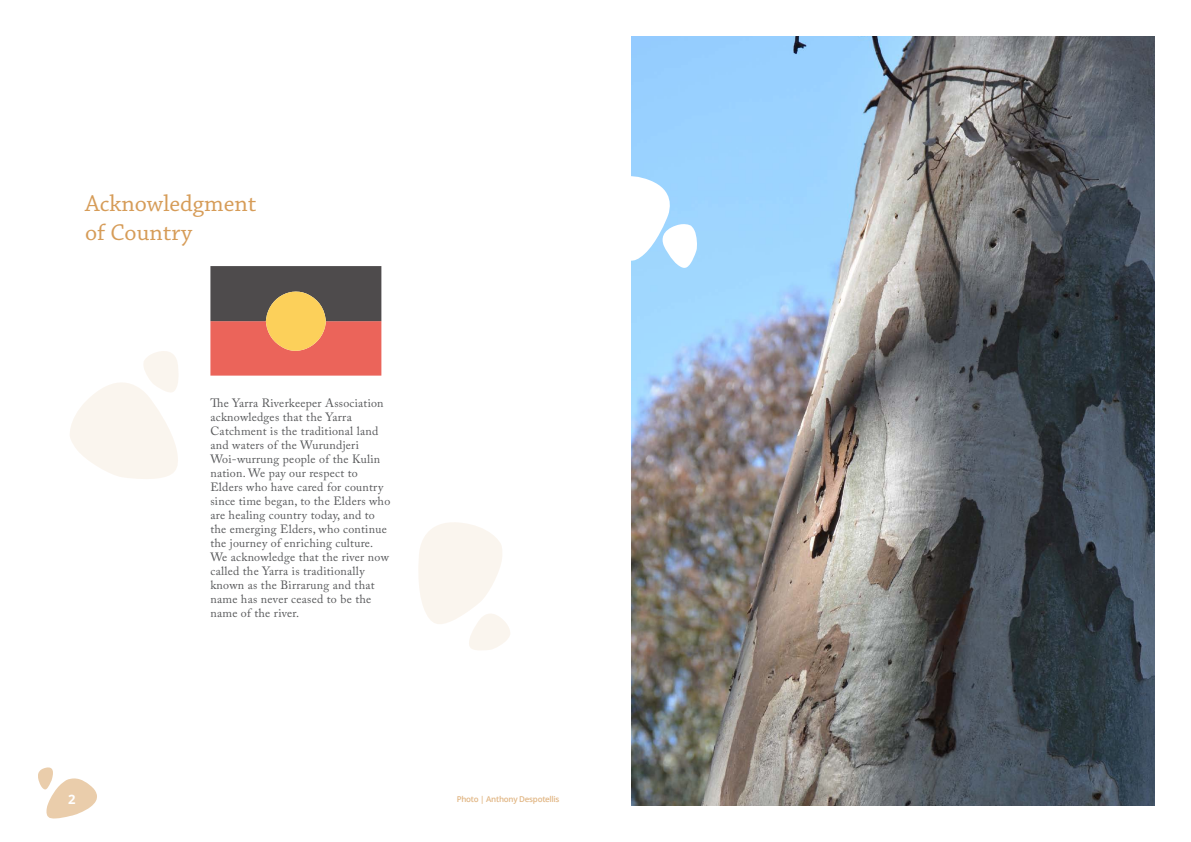
<style>
.page{position:relative;width:1191px;height:842px;background:#fff}
.page>*{position:absolute;margin:0;border:0;box-sizing:border-box;transform-origin:0 0}
.t1{font:24px/28.8px "Chaparral Pro";color:#d69c58}
.t2{font:700 13px "Open Sans";color:#fff}
.t3{font:12px/14px "Adobe Caslon Pro";letter-spacing:.02em;color:#58595b}
.t4{font:600 8px "Open Sans";letter-spacing:-.03em;color:#e1b684}
</style>
<div class="page">
<svg style="left:38px;top:767px;width:59px;height:51px"></svg>
<svg style="left:210px;top:266px;width:171px;height:110px;background:#aa6a55"></svg>
<svg style="left:70px;top:351px;width:108px;height:128px"></svg>
<svg style="left:418px;top:522px;width:92px;height:128px"></svg>
<img style="left:631px;top:36px;width:524px;height:770px">
<svg style="left:631px;top:171px;width:66px;height:99px"></svg>
<h1 class="t1" style="left:85px;top:190px;width:173px">Acknowledgment of Country</h1>
<p class="t3" style="left:210px;top:396px;width:181px">The Yarra Riverkeeper Association acknowledges that the Yarra<br>Catchment is the traditional land and waters of the Wurundjeri<br>Woi-wurrung people of the Kulin nation. We pay our respect to<br>Elders who have cared for country since time began, to the Elders who are healing country today, and to the emerging Elders, who continue the journey of enriching culture.<br>We acknowledge that the river now called the Yarra is traditionally known as the Birrarung and that name has never ceased to be the name of the river.</p>
<p class="t2" style="left:68px;top:790px;width:9px">2</p>
<p class="t4" style="left:457px;top:794px;width:104px">Photo | Anthony Despotellis</p>
</div>
